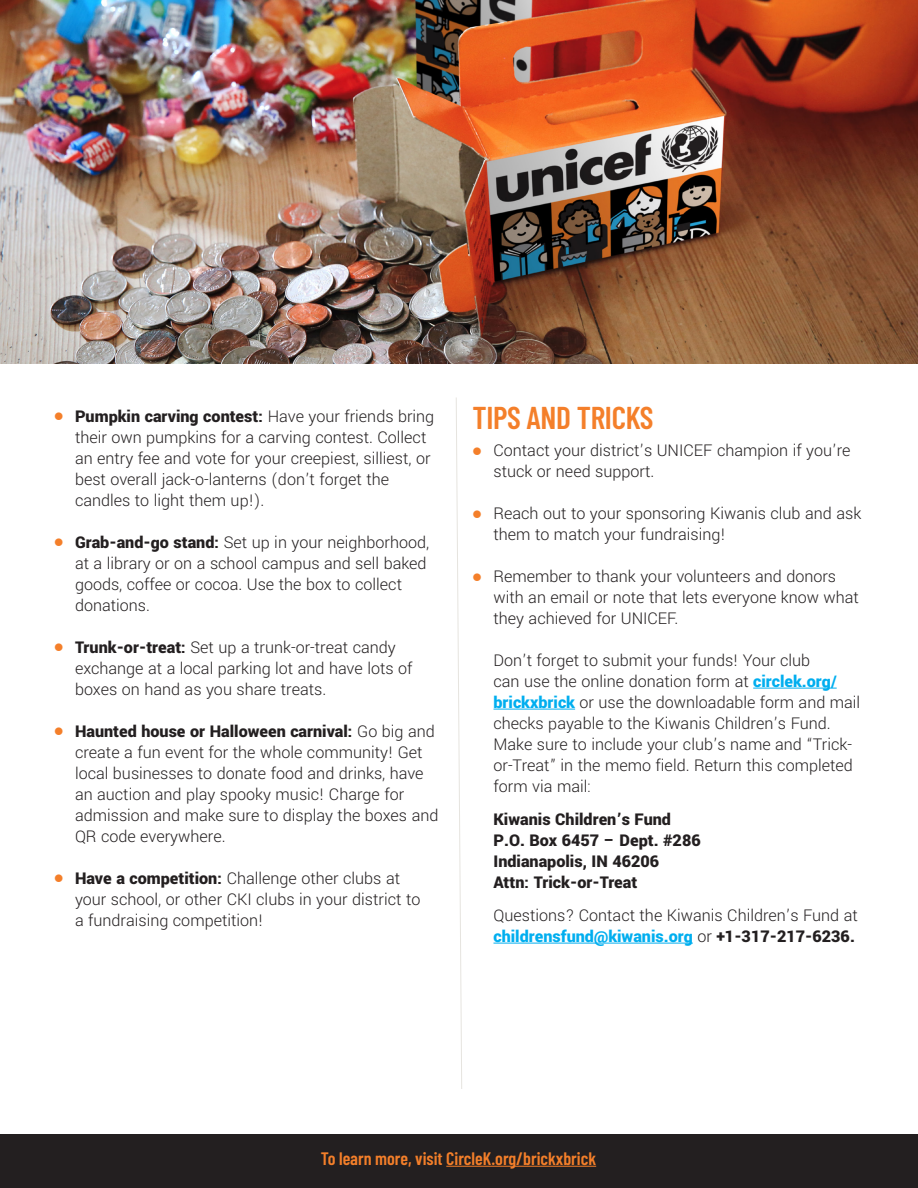
<style>
.page{position:relative;width:918px;height:1188px;background:#fff}
.page>*{position:absolute;margin:0;border:0;box-sizing:border-box;transform-origin:0 0}
.UUSA_H2{font:600 31.5px "Barlow Condensed";letter-spacing:-.01em;color:#f47f2a}
.UUSA_TX_NI_Sans{font:300 18px/21px "Yantramanav";color:#231f20}
.UUSA_TX_NI_Sans-2{font:900 18px/21px "Yantramanav";color:#231f20}
.UUSA_CTA_line{font:600 18px "Barlow Condensed";color:#f47f2a}
.s1{font-weight:900}
.s2{font-weight:900;color:#00aeef}
</style>
<div class="page">
<div style="left:0;top:1134px;width:918px;height:54px;background:#231f20"></div>
<hr style="left:446px;top:1166px;width:150px;height:1px;background:#f47f2a">
<hr style="left:753px;top:688px;width:84px;height:1px;background:#00aeef">
<hr style="left:494px;top:709px;width:81px;height:1px;background:#00aeef">
<hr style="left:494px;top:943px;width:199px;height:1px;background:#00aeef">
<svg style="left:456px;top:397px;width:6px;height:692px"></svg>
<img style="left:0;top:0;width:918px;height:364px">
<p class="UUSA_TX_NI_Sans" style="left:75px;top:406px;width:361px"><span class="s1">Pumpkin carving contest:</span> Have your friends bring their own pumpkins for a carving contest. Collect an entry fee and vote for your creepiest, silliest, or best overall jack-o-lanterns (don’t forget the candles to light them up!).</p>
<p class="UUSA_TX_NI_Sans" style="left:75px;top:532px;width:356px"><span class="s1">Grab-and-go stand:</span> Set up in your neighborhood, at a library or on a school campus and sell baked goods, coffee or cocoa. Use the box to collect donations.</p>
<p class="UUSA_TX_NI_Sans" style="left:75px;top:637px;width:339px"><span class="s1">Trunk-or-treat:</span> Set up a trunk-or-treat candy exchange at a local parking lot and have lots of boxes on hand as you share treats.</p>
<p class="UUSA_TX_NI_Sans" style="left:75px;top:721px;width:365px"><span class="s1">Haunted house or Halloween carnival:</span> Go big and create a fun event for the whole community! Get local businesses to donate food and drinks, have an auction and play spooky music! Charge for admission and make sure to display the boxes and QR code everywhere.</p>
<p class="UUSA_TX_NI_Sans" style="left:75px;top:868px;width:347px"><span class="s1">Have a competition:</span> Challenge other clubs at your school, or other CKI clubs in your district to a fundraising competition!</p>
<p class="UUSA_H2" style="left:472px;top:395px;width:183px">TIPS AND TRICKS</p>
<p class="UUSA_TX_NI_Sans" style="left:494px;top:440px;width:359px">Contact your district’s UNICEF champion if you’re stuck or need support.</p>
<p class="UUSA_TX_NI_Sans" style="left:494px;top:503px;width:369px">Reach out to your sponsoring Kiwanis club and ask them to match your fundraising!</p>
<p class="UUSA_TX_NI_Sans" style="left:494px;top:566px;width:367px">Remember to thank your volunteers and donors with an email or note that lets everyone know what they achieved for UNICEF.</p>
<p class="UUSA_TX_NI_Sans" style="left:494px;top:650px;width:368px">Don’t forget to submit your funds! Your club<br>can use the online donation form at <span class="s2">circlek.org/ brickxbrick</span> or use the downloadable form and mail checks payable to the Kiwanis Children’s Fund.<br>Make sure to include your club’s name and “Trick&shy;or-Treat” in the memo field. Return this completed form via mail:</p>
<p class="UUSA_TX_NI_Sans-2" style="left:494px;top:809px;width:209px">Kiwanis Children’s Fund<br>P.O. Box 6457 – Dept. #286<br>Indianapolis, IN 46206<br>Attn: Trick-or-Treat</p>
<p class="UUSA_TX_NI_Sans" style="left:494px;top:905px;width:366px">Questions? Contact the Kiwanis Children’s Fund at <span class="s2">childrensfund@kiwanis.org</span> or <span class="s1">+1-317-217-6236.</span></p>
<p class="UUSA_CTA_line" style="left:321px;top:1146px;width:277px">To learn more, visit CircleK.org/brickxbrick</p>
</div>
